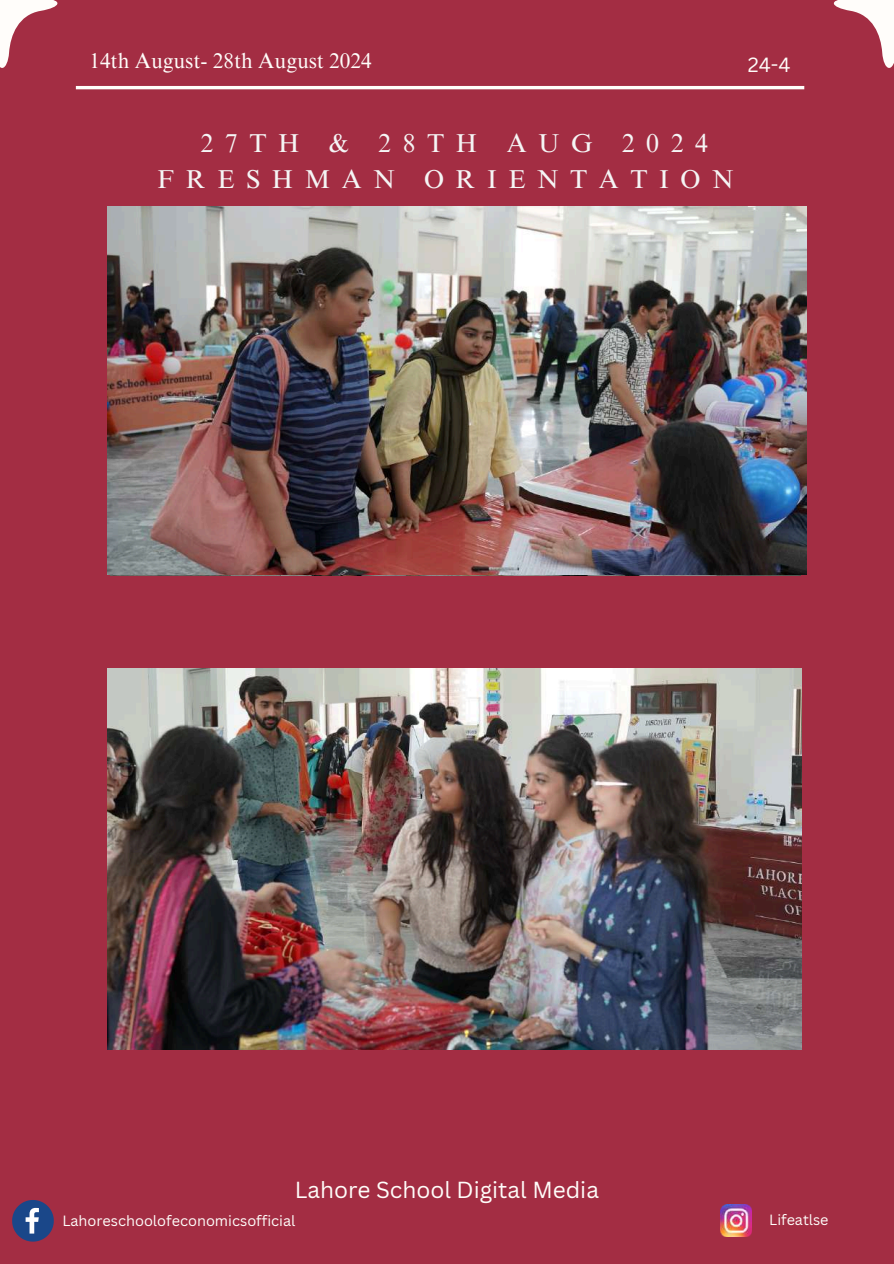
<style>
.page{position:relative;width:894px;height:1264px;background:#fff}
.page>*{position:absolute;margin:0;border:0;box-sizing:border-box;transform-origin:0 0}
.t1{font:25.95px/35.8px "Times NRMT Pro";letter-spacing:.445em;color:#f5f5f5}
.t2{font:22.65px "Canva Sans";color:#fffdfa}
.t3{font:21.3px "Times NRMT Pro";color:#fffdfa}
.t4{font:19.95px "Canva Sans";color:#fffdfa}
.t5{font:14.4px "Canva Sans";color:#fffdfa}
</style>
<div class="page">
<div style="left:0;top:0;width:893px;height:1263px;background:#a32d43"></div>
<hr style="left:76px;top:86px;width:728px;height:3px;background:#fffdfa">
<svg style="left:833px;top:0;width:60px;height:68px"></svg>
<svg style="left:0;top:0;width:58px;height:68px"></svg>
<svg style="left:12px;top:1200px;width:42px;height:41px"></svg>
<img style="left:720px;top:1204px;width:31px;height:32px">
<img style="left:107px;top:669px;width:693px;height:380px">
<img style="left:107px;top:207px;width:699px;height:367px">
<h3 class="t3" style="left:89px;top:53px;width:284px">14th August- 28th August 2024</h3>
<h3 class="t4" style="left:747px;top:51px;width:44px">24-4</h3>
<h1 class="t1" style="left:157px;top:129px;width:577px;text-indent:43px">27TH &amp; 28TH AUG 2024<br>FRESHMAN ORIENTATION</h1>
<h2 class="t2" style="left:294px;top:1173px;width:305px">Lahore School Digital Media</h2>
<p class="t5" style="left:62px;top:1210px;width:234px">Lahoreschoolofeconomicsofficial</p>
<p class="t5" style="left:769px;top:1210px;width:61px">Lifeatlse</p>
</div>
